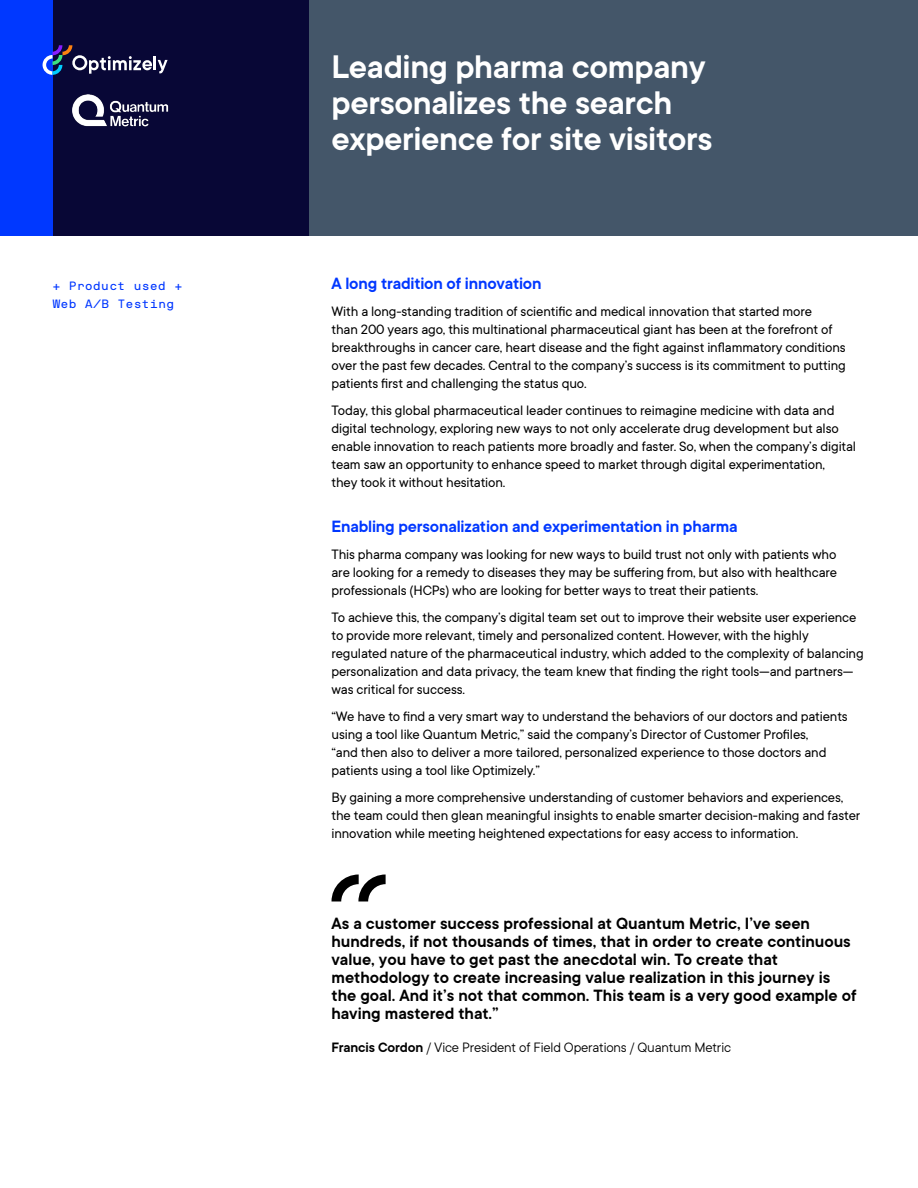
<style>
.page{position:relative;width:918px;height:1188px;background:#fff}
.page>*{position:absolute;margin:0;border:0;box-sizing:border-box;transform-origin:0 0}
.t1{font:600 36px/36px "TT Commons";letter-spacing:-.01em;color:#fff}
.t2{font:600 18px/18px "TT Commons";color:#000}
.t3{font:600 18px "TT Commons";letter-spacing:-.01em;color:#0037ff}
.t4{font:15px/18px "TT Commons";letter-spacing:-.01em;color:#000}
.t5{font:15px "TT Commons";letter-spacing:-.01em;color:#000}
.t6{font:12px/18px "NB International Pro Mono";color:#0037ff}
.s1{font-weight:600}
</style>
<div class="page">
<div style="left:0;top:0;width:918px;height:235px;background:#080736"></div>
<div style="left:0;top:0;width:52px;height:235px;background:#0038ff"></div>
<svg style="left:43px;top:45px;width:125px;height:30px"></svg>
<div style="left:309px;top:0;width:609px;height:235px;background:#445669"></div>
<svg style="left:331px;top:874px;width:55px;height:27px"></svg>
<img style="left:72px;top:94px;width:97px;height:33px">
<h1 class="t1" style="left:332px;top:48px;width:383px">Leading pharma company personalizes the search experience for site visitors</h1>
<p class="t6" style="left:52px;top:276px;width:131px">+ Product used +<br>Web A/B Testing</p>
<p class="t3" style="left:332px;top:272px;width:212px">A long tradition of innovation</p>
<p class="t4" style="left:332px;top:302px;width:516px">With a long-standing tradition of scientific and medical innovation that started more<br>than 200 years ago, this multinational pharmaceutical giant has been at the forefront of breakthroughs in cancer care, heart disease and the fight against inflammatory conditions over the past few decades. Central to the company’s success is its commitment to putting patients first and challenging the status quo.</p>
<p class="t4" style="left:332px;top:401px;width:526px">Today, this global pharmaceutical leader continues to reimagine medicine with data and digital technology, exploring new ways to not only accelerate drug development but also enable innovation to reach patients more broadly and faster. So, when the company’s digital team saw an opportunity to enhance speed to market through digital experimentation,<br>they took it without hesitation.</p>
<p class="t3" style="left:332px;top:515px;width:408px">Enabling personalization and experimentation in pharma</p>
<p class="t4" style="left:332px;top:545px;width:507px;text-align:justify">This pharma company was looking for new ways to build trust not only with patients who are looking for a remedy to diseases they may be suffering from, but also with healthcare professionals (HCPs) who are looking for better ways to treat their patients.</p>
<p class="t4" style="left:332px;top:608px;width:534px">To achieve this, the company’s digital team set out to improve their website user experience to provide more relevant, timely and personalized content. However, with the highly regulated nature of the pharmaceutical industry, which added to the complexity of balancing personalization and data privacy, the team knew that finding the right tools—and partners— was critical for success.</p>
<p class="t4" style="left:332px;top:707px;width:518px">“We have to find a very smart way to understand the behaviors of our doctors and patients using a tool like Quantum Metric,” said the company’s Director of Customer Profiles,<br>“and then also to deliver a more tailored, personalized experience to those doctors and patients using a tool like Optimizely.”</p>
<p class="t4" style="left:332px;top:788px;width:530px">By gaining a more comprehensive understanding of customer behaviors and experiences, the team could then glean meaningful insights to enable smarter decision-making and faster innovation while meeting heightened expectations for easy access to information.</p>
<p class="t2" style="left:332px;top:913px;width:527px">As a customer success professional at Quantum Metric, I’ve seen hundreds, if not thousands of times, that in order to create continuous value, you have to get past the anecdotal win. To create that methodology to create increasing value realization in this journey is the goal. And it’s not that common. This team is a very good example of having mastered that.”</p>
<p class="t5" style="left:332px;top:1037px;width:401px"><span class="s1">Francis Cordon</span> / Vice President of Field Operations / Quantum Metric</p>
</div>
